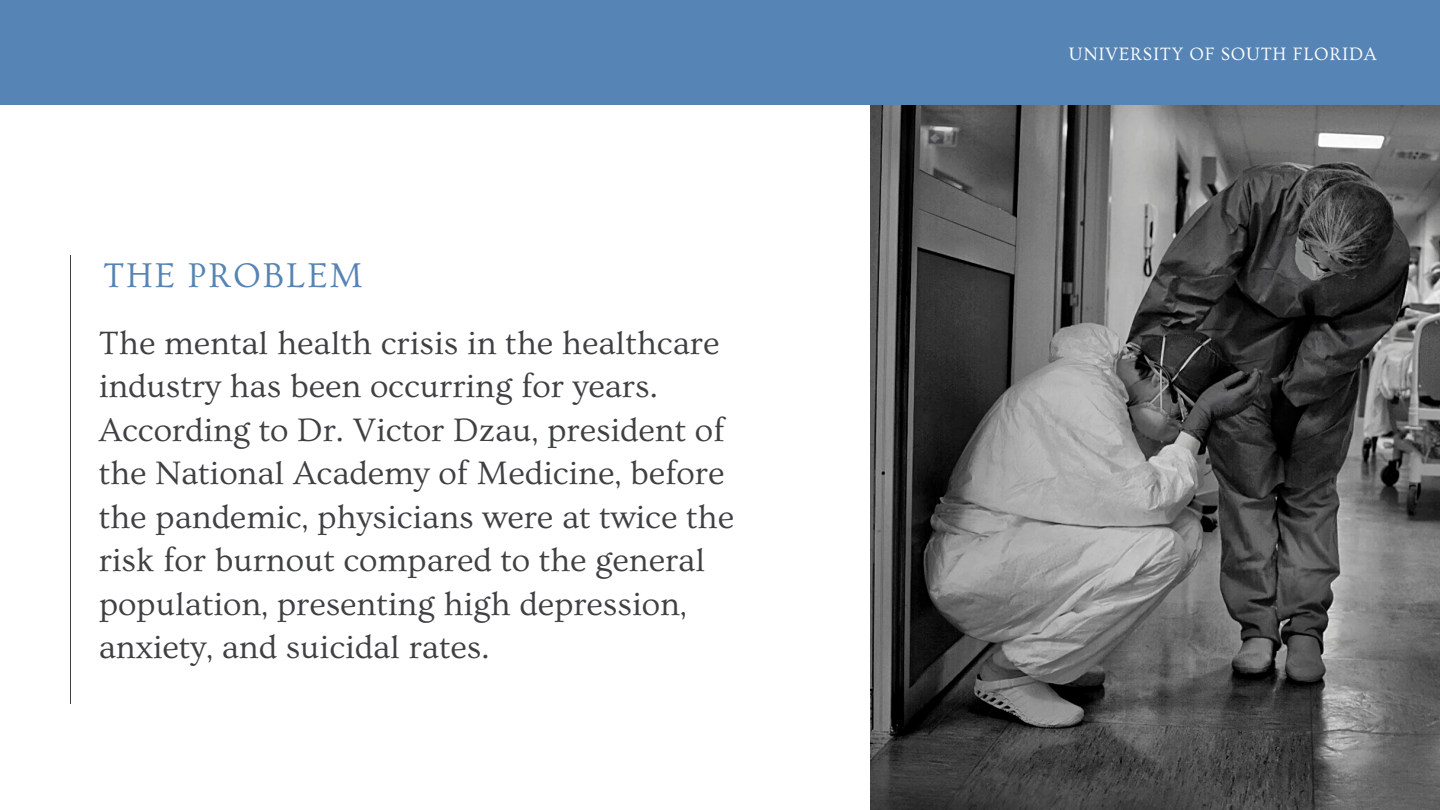
<style>
.page{position:relative;width:1440px;height:810px;background:#fff}
.page>*{position:absolute;margin:0;border:0;box-sizing:border-box;transform-origin:0 0}
.t1{font:36px "Ovo";letter-spacing:.05em;color:#5684b4}
.t2{font:34px/43.5px "Ovo";color:#3f4042}
.t3{font:18.8px "Ovo";letter-spacing:.04em;color:#fff}
</style>
<div class="page">
<div style="left:0;top:0;width:1440px;height:105px;background:#5684b4"></div>
<hr style="left:70px;top:255px;width:1px;height:448px;background:#3f4042">
<img style="left:871px;top:105px;width:569px;height:705px">
<p class="t1" style="left:103px;top:256px;width:261px">THE PROBLEM</p>
<p class="t2" style="left:99px;top:322px;width:637px">The mental health crisis in the healthcare industry has been occurring for years.<br>According to Dr. Victor Dzau, president of the National Academy of Medicine, before the pandemic, physicians were at twice the risk for burnout compared to the general population, presenting high depression, anxiety, and suicidal rates.</p>
<p class="t3" style="left:1069px;top:44px;width:309px">UNIVERSITY OF SOUTH FLORIDA</p>
</div>
